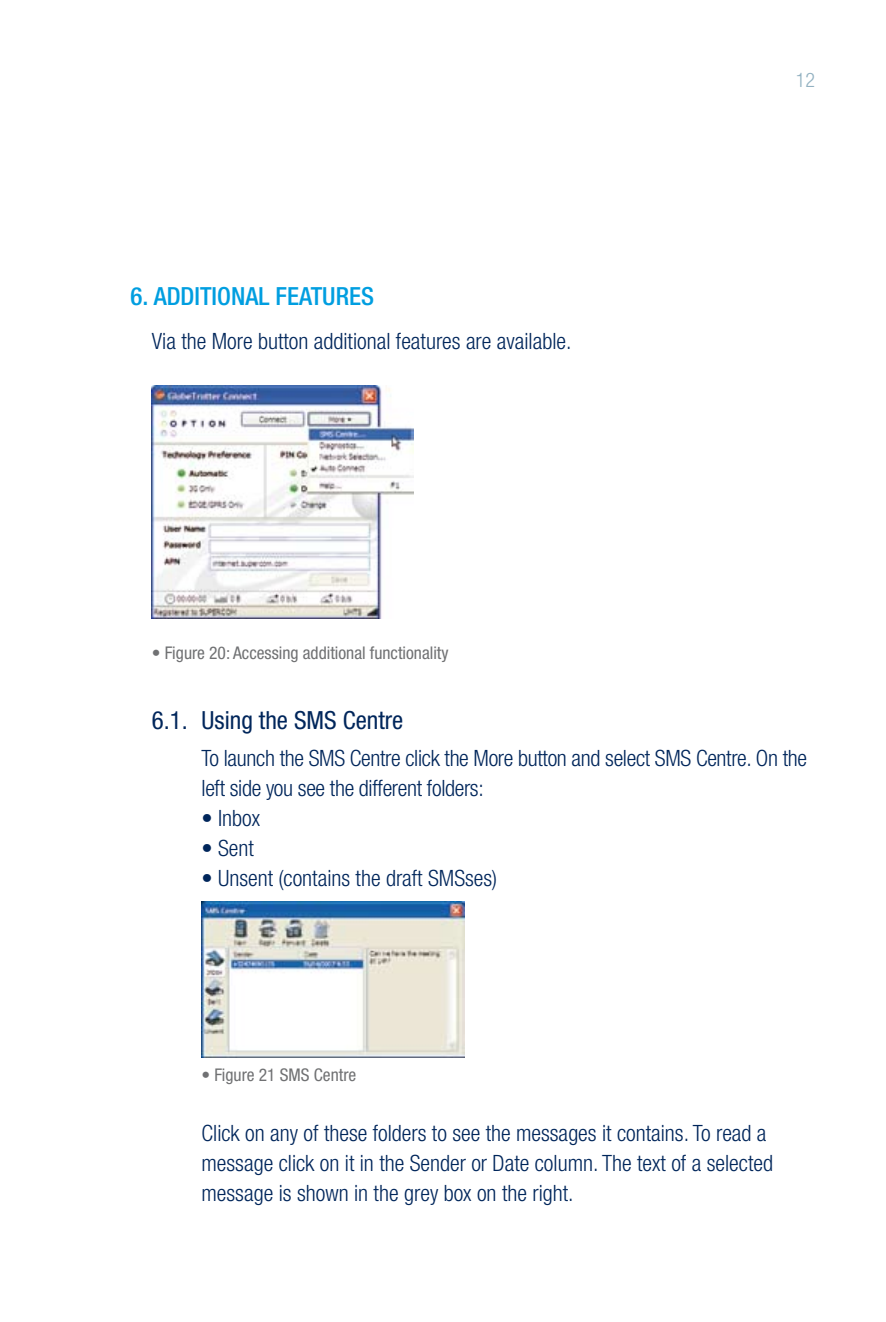
<style>
.page{position:relative;width:886px;height:1322px;background:#fff}
.page>*{position:absolute;margin:0;border:0;box-sizing:border-box;transform-origin:0 0}
.t1{font:condensed 25px "Helvetica Neue";color:#00265b}
.t2{font:500 condensed 25px "Helvetica Neue";color:#009ee0}
.t3{font:300 condensed 22.5px/30px "Helvetica Neue";color:#00265b}
.t4{font:300 condensed 20px "Helvetica Neue";color:#92b1c1}
.t5{font:condensed 17.5px "Helvetica Neue";color:#707173}
</style>
<div class="page">
<img style="left:152px;top:385px;width:262px;height:234px">
<img style="left:201px;top:902px;width:264px;height:156px">
<p class="t2" style="left:131px;top:281px;width:35px">6. ADDITI</p>
<p class="t2" style="left:217px;top:281px;width:158px">ONAL FEATURES</p>
<p class="t3" style="left:152px;top:326px;width:421px">Via the More button additional features are available.</p>
<p class="t5" style="left:152px;top:643px;width:298px">• Figure 20: Accessing additional functionality</p>
<p class="t4" style="left:796px;top:68px;width:21px">12</p>
<p class="t1" style="left:152px;top:706px;width:253px">6.1. Using the SMS Centre</p>
<p class="t3" style="left:201px;top:743px;width:607px">To launch the SMS Centre click the More button and select SMS Centre. On the left side you see the different folders:</p>
<p class="t3" style="left:201px;top:803px;width:60px">• Inbox</p>
<p class="t3" style="left:201px;top:833px;width:54px">• Sent</p>
<p class="t3" style="left:201px;top:863px;width:297px">• Unsent (contains the draft SMSses)</p>
<p class="t5" style="left:201px;top:1065px;width:156px">• Figure 21 SMS Centre</p>
<p class="t3" style="left:201px;top:1118px;width:573px">Click on any of these folders to see the messages it contains. To read a message click on it in the Sender or Date column. The text of a selected message is shown in the grey box on the right.</p>
</div>
